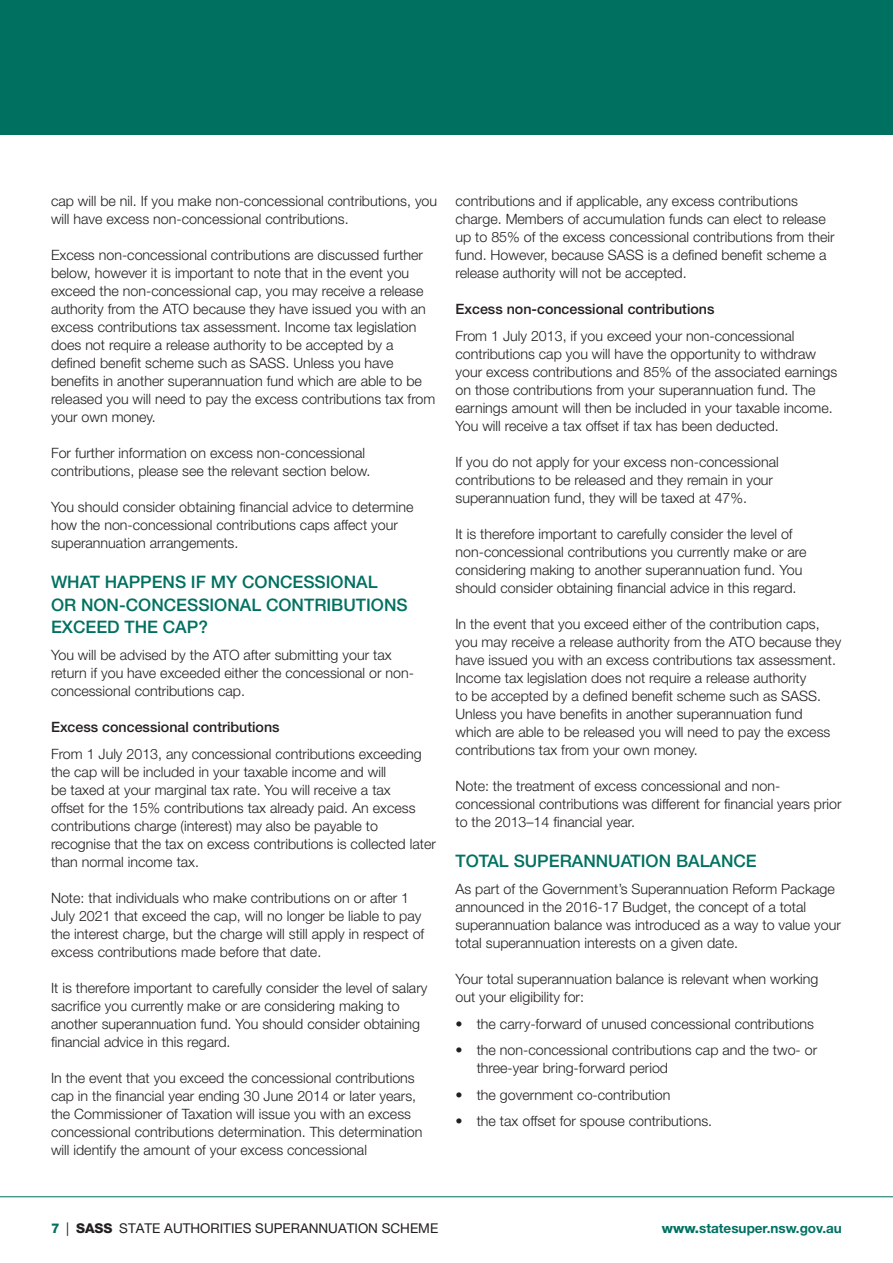
<style>
.page{position:relative;width:893px;height:1263px;background:#fff}
.page>*{position:absolute;margin:0;border:0;box-sizing:border-box;transform-origin:0 0}
.HEADING_JULY{font:500 17.25px/22.5px "Helvetica Neue LT Pro";color:#007161}
.HEADING_JULY-2{font:300 14.25px/18px "Helvetica Neue LT Pro";color:#231f20}
.Heading_3{font:300 14.25px/18px "Helvetica Neue LT Pro";color:#231f20}
.HEADING_JULY-3{font:500 14.25px "Helvetica Neue LT Pro";color:#231f20}
.t1{font:13.5px "Helvetica Neue LT Pro";color:#231f20}
.t2{font:700 13.5px "Helvetica Neue LT Std";color:#007161}
.s1{font-family:"Helvetica Neue LT Std";font-weight:800;color:#007161}
.s2{font-family:"Helvetica Neue LT Std";font-weight:800}
.s3{font-weight:800}
</style>
<div class="page">
<hr style="left:0;top:1196px;width:893px;height:1px;background:#007161">
<div style="left:0;top:0;width:893px;height:135px;background:#007161"></div>
<p class="HEADING_JULY-2" style="left:51px;top:191px;width:388px">cap will be nil. If you make non-concessional contributions, you will have excess non-concessional contributions.</p>
<p class="HEADING_JULY-2" style="left:51px;top:245px;width:386px">Excess non-concessional contributions are discussed further below, however it is important to note that in the event you exceed the non-concessional cap, you may receive a release authority from the ATO because they have issued you with an excess contributions tax assessment. Income tax legislation does not require a release authority to be accepted by a defined benefit scheme such as SASS. Unless you have benefits in another superannuation fund which are able to be released you will need to pay the excess contributions tax from your own money.</p>
<p class="HEADING_JULY-2" style="left:51px;top:443px;width:321px">For further information on excess non-concessional contributions, please see the relevant section below.</p>
<p class="HEADING_JULY-2" style="left:51px;top:497px;width:364px">You should consider obtaining financial advice to determine how the non-concessional contributions caps affect your superannuation arrangements.</p>
<p class="HEADING_JULY" style="left:51px;top:571px;width:358px">WHAT HAPPENS IF MY CONCESSIONAL<br>OR NON-CONCESSIONAL CONTRIBUTIONS<br>EXCEED THE CAP?</p>
<p class="HEADING_JULY-2" style="left:51px;top:646px;width:364px">You will be advised by the ATO after submitting your tax return if you have exceeded either the concessional or non&shy;concessional contributions cap.</p>
<p class="HEADING_JULY-3" style="left:51px;top:719px;width:230px">Excess concessional contributions</p>
<p class="HEADING_JULY-2" style="left:51px;top:745px;width:386px">From 1 July 2013, any concessional contributions exceeding the cap will be included in your taxable income and will<br>be taxed at your marginal tax rate. You will receive a tax<br>offset for the 15% contributions tax already paid. An excess contributions charge (interest) may also be payable to recognise that the tax on excess contributions is collected later than normal income tax.</p>
<p class="HEADING_JULY-2" style="left:51px;top:889px;width:375px">Note: that individuals who make contributions on or after 1<br>July 2021 that exceed the cap, will no longer be liable to pay the interest charge, but the charge will still apply in respect of excess contributions made before that date.</p>
<p class="HEADING_JULY-2" style="left:51px;top:979px;width:378px">It is therefore important to carefully consider the level of salary sacrifice you currently make or are considering making to another superannuation fund. You should consider obtaining financial advice in this regard.</p>
<p class="HEADING_JULY-2" style="left:51px;top:1069px;width:373px">In the event that you exceed the concessional contributions cap in the financial year ending 30 June 2014 or later years, the Commissioner of Taxation will issue you with an excess concessional contributions determination. This determination will identify the amount of your excess concessional</p>
<p class="HEADING_JULY-2" style="left:455px;top:191px;width:381px">contributions and if applicable, any excess contributions charge. Members of accumulation funds can elect to release up to 85% of the excess concessional contributions from their fund. However, because SASS is a defined benefit scheme a release authority will not be accepted.</p>
<p class="HEADING_JULY-3" style="left:455px;top:300px;width:260px">Excess non-concessional contributions</p>
<p class="HEADING_JULY-2" style="left:455px;top:326px;width:383px">From 1 July 2013, if you exceed your non-concessional contributions cap you will have the opportunity to withdraw your excess contributions and 85% of the associated earnings on those contributions from your superannuation fund. The earnings amount will then be included in your taxable income.<br>You will receive a tax offset if tax has been deducted.</p>
<p class="HEADING_JULY-2" style="left:455px;top:452px;width:325px">If you do not apply for your excess non-concessional contributions to be released and they remain in your superannuation fund, they will be taxed at 47%.</p>
<p class="HEADING_JULY-2" style="left:455px;top:524px;width:353px">It is therefore important to carefully consider the level of non-concessional contributions you currently make or are considering making to another superannuation fund. You should consider obtaining financial advice in this regard.</p>
<p class="HEADING_JULY-2" style="left:455px;top:614px;width:387px">In the event that you exceed either of the contribution caps, you may receive a release authority from the ATO because they have issued you with an excess contributions tax assessment.<br>Income tax legislation does not require a release authority<br>to be accepted by a defined benefit scheme such as SASS.<br>Unless you have benefits in another superannuation fund which are able to be released you will need to pay the excess contributions tax from your own money.</p>
<p class="HEADING_JULY-2" style="left:455px;top:776px;width:388px">Note: the treatment of excess concessional and non&shy;concessional contributions was different for financial years prior to the 2013–14 financial year.</p>
<p class="HEADING_JULY" style="left:455px;top:850px;width:303px">TOTAL SUPERANNUATION BALANCE</p>
<p class="Heading_3" style="left:455px;top:880px;width:387px">As part of the Government’s Superannuation Reform Package announced in the 2016-17 Budget, the concept of a total superannuation balance was introduced as a way to value your total superannuation interests on a given date.</p>
<p class="HEADING_JULY-2" style="left:455px;top:970px;width:364px">Your total superannuation balance is relevant when working out your eligibility for:</p>
<p class="HEADING_JULY-2" style="left:455px;top:1014px;width:360px">• the carry-forward of unused concessional contributions</p>
<p class="HEADING_JULY-2" style="left:477px;top:1041px;width:342px;text-indent:-21px">• the non-concessional contributions cap and the two- or three-year bring-forward period</p>
<p class="HEADING_JULY-2" style="left:455px;top:1085px;width:216px">• the government co-contribution</p>
<p class="HEADING_JULY-2" style="left:455px;top:1112px;width:258px">• the tax offset for spouse contributions.</p>
<p class="t1" style="left:51px;top:1220px;width:389px"><span class="s1">7</span> | <span class="s2">SASS</span> STATE AUTHORITIES SUPERANNUATION SCHEME</p>
<p class="t2" style="left:662px;top:1220px;width:182px"><span class="s3">www.</span>statesuper.nsw.gov.au</p>
</div>
